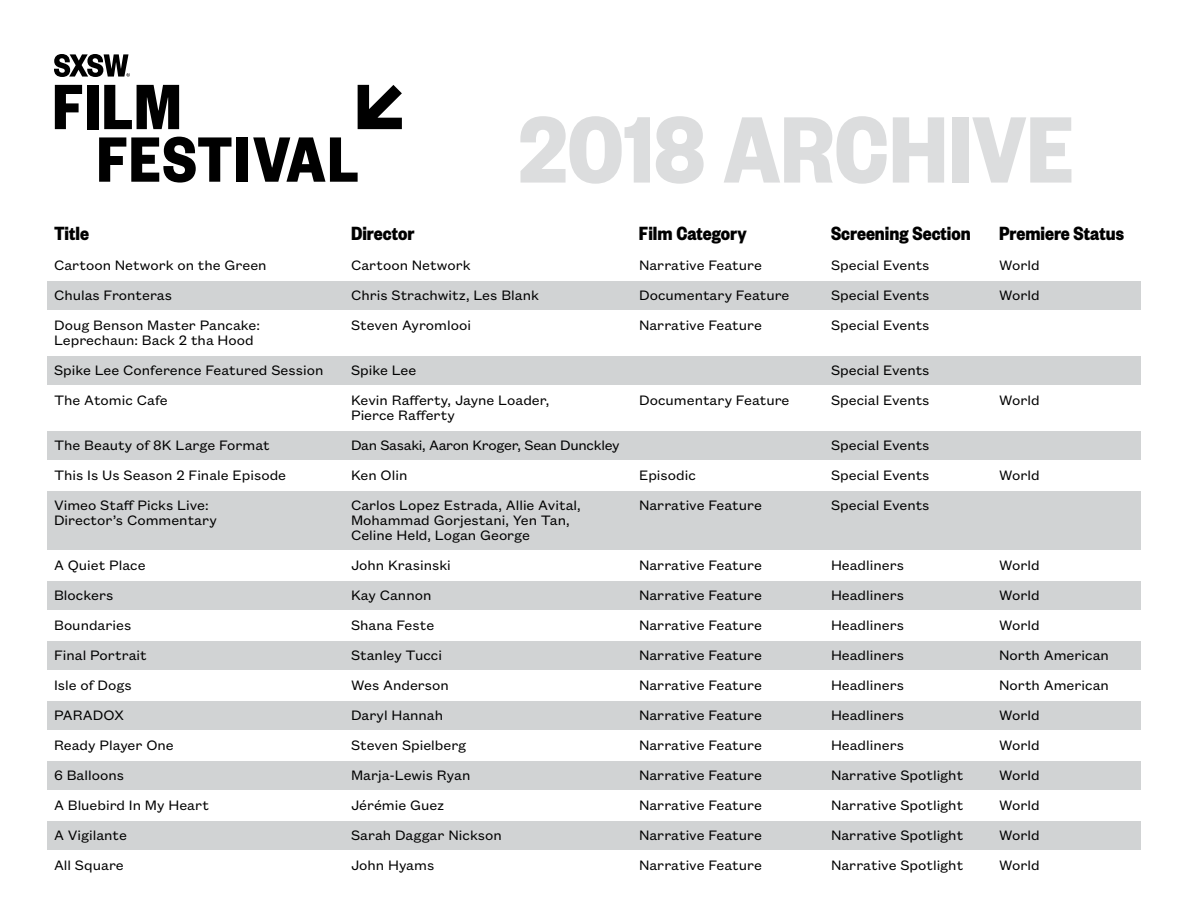
<style>
.page{position:relative;width:1188px;height:918px;background:#fff}
.page>*{position:absolute;margin:0;border:0;box-sizing:border-box;transform-origin:0 0}
.t1{font:700 103.5px "Founders Grotesk Cond";color:#dcddde}
.t2{font:700 21px "Founders Grotesk Cond";color:#000}
.t3{font:15px/30px "Founders Grotesk Text";color:#000}
.t4{font:15px "Founders Grotesk Text";letter-spacing:-.02em;color:#000}
</style>
<div class="page">
<div style="left:47px;top:282px;width:1094px;height:28px;background:#d1d3d4"></div>
<div style="left:47px;top:357px;width:1094px;height:28px;background:#d1d3d4"></div>
<div style="left:47px;top:432px;width:1094px;height:28px;background:#d1d3d4"></div>
<div style="left:47px;top:492px;width:1094px;height:58px;background:#d1d3d4"></div>
<div style="left:47px;top:582px;width:1094px;height:28px;background:#d1d3d4"></div>
<div style="left:47px;top:642px;width:1094px;height:28px;background:#d1d3d4"></div>
<div style="left:47px;top:702px;width:1094px;height:28px;background:#d1d3d4"></div>
<div style="left:47px;top:762px;width:1094px;height:28px;background:#d1d3d4"></div>
<div style="left:47px;top:822px;width:1094px;height:28px;background:#d1d3d4"></div>
<svg style="left:55px;top:85px;width:27px;height:44px"></svg>
<div style="left:87px;top:85px;width:11px;height:44px;background:#000"></div>
<svg style="left:104px;top:85px;width:75px;height:44px"></svg>
<svg style="left:99px;top:137px;width:132px;height:46px"></svg>
<div style="left:237px;top:137px;width:11px;height:45px;background:#000"></div>
<svg style="left:253px;top:137px;width:105px;height:45px"></svg>
<svg style="left:358px;top:85px;width:44px;height:44px"></svg>
<svg style="left:54px;top:54px;width:76px;height:23px"></svg>
<h1 class="t1" style="left:519px;top:85px;width:556px">2018 ARCHIVE</h1>
<h2 class="t2" style="left:54px;top:220px;width:37px">Title</h2>
<h2 class="t2" style="left:351px;top:220px;width:65px">Director</h2>
<h2 class="t2" style="left:639px;top:220px;width:109px">Film Category</h2>
<h2 class="t2" style="left:831px;top:220px;width:141px">Screening Section</h2>
<h2 class="t2" style="left:999px;top:220px;width:127px">Premiere Status</h2>
<p class="t3" style="left:54px;top:249px;width:214px">Cartoon Network on the Green</p>
<p class="t3" style="left:351px;top:249px;width:121px">Cartoon Network</p>
<p class="t3" style="left:639px;top:249px;width:124px">Narrative Feature</p>
<p class="t3" style="left:831px;top:249px;width:100px">Special Events</p>
<p class="t3" style="left:999px;top:249px;width:42px">World</p>
<p class="t3" style="left:54px;top:279px;width:120px">Chulas Fronteras</p>
<p class="t3" style="left:351px;top:279px;width:190px">Chris Strachwitz, Les Blank</p>
<p class="t3" style="left:639px;top:279px;width:152px">Documentary Feature</p>
<p class="t3" style="left:831px;top:279px;width:100px">Special Events</p>
<p class="t3" style="left:999px;top:279px;width:42px">World</p>
<p class="t3" style="left:54px;top:309px;width:208px">Doug Benson Master Pancake:</p>
<p class="t3" style="left:351px;top:309px;width:122px">Steven Ayromlooi</p>
<p class="t3" style="left:639px;top:309px;width:124px">Narrative Feature</p>
<p class="t3" style="left:831px;top:309px;width:100px">Special Events</p>
<p class="t3" style="left:54px;top:324px;width:271px">Leprechaun: Back 2 tha Hood<br>Spike Lee Conference Featured Session</p>
<p class="t3" style="left:351px;top:354px;width:67px">Spike Lee</p>
<p class="t3" style="left:831px;top:354px;width:100px">Special Events</p>
<p class="t3" style="left:54px;top:384px;width:115px">The Atomic Cafe</p>
<p class="t3" style="left:351px;top:384px;width:200px">Kevin Rafferty, Jayne Loader,</p>
<p class="t3" style="left:639px;top:384px;width:152px">Documentary Feature</p>
<p class="t3" style="left:831px;top:384px;width:100px">Special Events</p>
<p class="t3" style="left:999px;top:384px;width:42px">World</p>
<p class="t3" style="left:351px;top:399px;width:105px">Pierce Rafferty</p>
<p class="t3" style="left:54px;top:429px;width:217px">The Beauty of 8K Large Format</p>
<p class="t4" style="left:351px;top:435px;width:270px">Dan Sasaki, Aaron Kroger, Sean Dunckley</p>
<p class="t3" style="left:831px;top:429px;width:100px">Special Events</p>
<p class="t3" style="left:54px;top:459px;width:234px">This Is Us Season 2 Finale Episode</p>
<p class="t3" style="left:351px;top:459px;width:58px">Ken Olin</p>
<p class="t3" style="left:639px;top:459px;width:58px">Episodic</p>
<p class="t3" style="left:831px;top:459px;width:100px">Special Events</p>
<p class="t3" style="left:999px;top:459px;width:42px">World</p>
<p class="t3" style="left:54px;top:489px;width:156px">Vimeo Staff Picks Live:</p>
<p class="t3" style="left:351px;top:489px;width:231px">Carlos Lopez Estrada, Allie Avital,</p>
<p class="t3" style="left:639px;top:489px;width:124px">Narrative Feature</p>
<p class="t3" style="left:831px;top:489px;width:100px">Special Events</p>
<p class="t3" style="left:54px;top:504px;width:164px">Director’s Commentary</p>
<p class="t3" style="left:351px;top:512px;width:220px;line-height:15px">Mohammad Gorjestani, Yen Tan,<br>Celine Held, Logan George</p>
<p class="t3" style="left:54px;top:549px;width:93px">A Quiet Place</p>
<p class="t3" style="left:351px;top:549px;width:101px">John Krasinski</p>
<p class="t3" style="left:639px;top:549px;width:124px">Narrative Feature</p>
<p class="t3" style="left:831px;top:549px;width:74px">Headliners</p>
<p class="t3" style="left:999px;top:549px;width:42px">World</p>
<p class="t3" style="left:54px;top:579px;width:61px">Blockers</p>
<p class="t3" style="left:351px;top:579px;width:82px">Kay Cannon</p>
<p class="t3" style="left:639px;top:579px;width:124px">Narrative Feature</p>
<p class="t3" style="left:831px;top:579px;width:74px">Headliners</p>
<p class="t3" style="left:999px;top:579px;width:42px">World</p>
<p class="t3" style="left:54px;top:609px;width:79px">Boundaries</p>
<p class="t3" style="left:351px;top:609px;width:85px">Shana Feste</p>
<p class="t3" style="left:639px;top:609px;width:124px">Narrative Feature</p>
<p class="t3" style="left:831px;top:609px;width:74px">Headliners</p>
<p class="t3" style="left:999px;top:609px;width:42px">World</p>
<p class="t3" style="left:54px;top:639px;width:94px">Final Portrait</p>
<p class="t3" style="left:351px;top:639px;width:93px">Stanley Tucci</p>
<p class="t3" style="left:639px;top:639px;width:124px">Narrative Feature</p>
<p class="t3" style="left:831px;top:639px;width:74px">Headliners</p>
<p class="t3" style="left:999px;top:639px;width:111px">North American</p>
<p class="t3" style="left:54px;top:669px;width:79px">Isle of Dogs</p>
<p class="t3" style="left:351px;top:669px;width:99px">Wes Anderson</p>
<p class="t3" style="left:639px;top:669px;width:124px">Narrative Feature</p>
<p class="t3" style="left:831px;top:669px;width:74px">Headliners</p>
<p class="t3" style="left:999px;top:669px;width:111px">North American</p>
<p class="t3" style="left:54px;top:699px;width:72px">PARADOX</p>
<p class="t3" style="left:351px;top:699px;width:94px">Daryl Hannah</p>
<p class="t3" style="left:639px;top:699px;width:124px">Narrative Feature</p>
<p class="t3" style="left:831px;top:699px;width:74px">Headliners</p>
<p class="t3" style="left:999px;top:699px;width:42px">World</p>
<p class="t3" style="left:54px;top:729px;width:121px">Ready Player One</p>
<p class="t3" style="left:351px;top:729px;width:117px">Steven Spielberg</p>
<p class="t3" style="left:639px;top:729px;width:124px">Narrative Feature</p>
<p class="t3" style="left:831px;top:729px;width:74px">Headliners</p>
<p class="t3" style="left:999px;top:729px;width:42px">World</p>
<p class="t3" style="left:54px;top:759px;width:72px">6 Balloons</p>
<p class="t3" style="left:351px;top:759px;width:121px">Marja-Lewis Ryan</p>
<p class="t3" style="left:639px;top:759px;width:124px">Narrative Feature</p>
<p class="t3" style="left:831px;top:759px;width:134px">Narrative Spotlight</p>
<p class="t3" style="left:999px;top:759px;width:42px">World</p>
<p class="t3" style="left:54px;top:789px;width:156px">A Bluebird In My Heart</p>
<p class="t3" style="left:351px;top:789px;width:95px">Jérémie Guez</p>
<p class="t3" style="left:639px;top:789px;width:124px">Narrative Feature</p>
<p class="t3" style="left:831px;top:789px;width:134px">Narrative Spotlight</p>
<p class="t3" style="left:999px;top:789px;width:42px">World</p>
<p class="t3" style="left:54px;top:819px;width:75px">A Vigilante</p>
<p class="t3" style="left:351px;top:819px;width:152px">Sarah Daggar Nickson</p>
<p class="t3" style="left:639px;top:819px;width:124px">Narrative Feature</p>
<p class="t3" style="left:831px;top:819px;width:134px">Narrative Spotlight</p>
<p class="t3" style="left:999px;top:819px;width:42px">World</p>
<p class="t3" style="left:54px;top:849px;width:71px">All Square</p>
<p class="t3" style="left:351px;top:849px;width:85px">John Hyams</p>
<p class="t3" style="left:639px;top:849px;width:124px">Narrative Feature</p>
<p class="t3" style="left:831px;top:849px;width:134px">Narrative Spotlight</p>
<p class="t3" style="left:999px;top:849px;width:42px">World</p>
</div>
